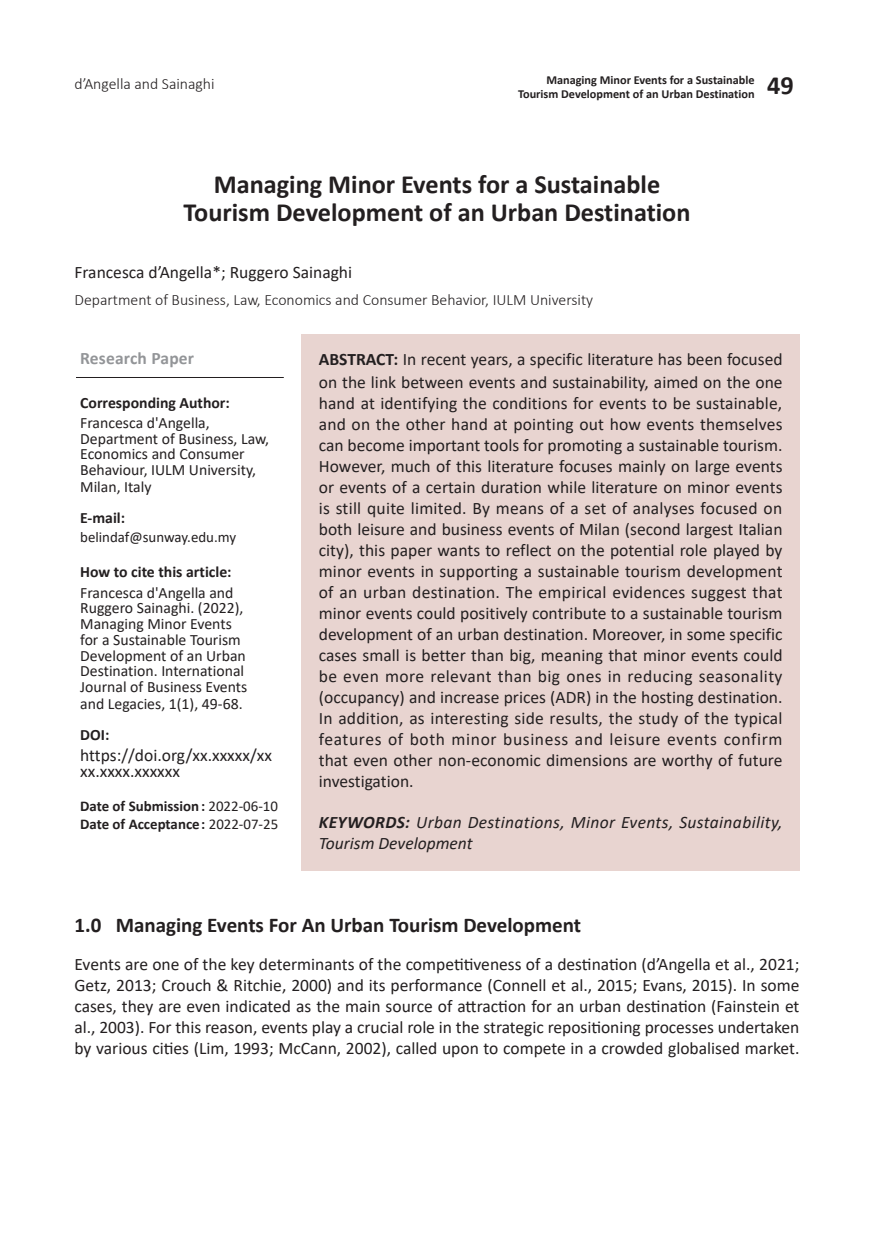
<style>
.page{position:relative;width:874px;height:1241px;background:#fff}
.page>*{position:absolute;margin:0;border:0;box-sizing:border-box;transform-origin:0 0}
.t1{font:700 26.25px/28px "Calibri";color:#231f20;text-align:center}
.t2{font:700 21px "Calibri";color:#231f20}
.t3{font:17.5px/21px "Calibri";color:#231f20}
.t4{font:italic 17.5px/21px "Calibri";letter-spacing:.02em;color:#231f20}
.t5{font:700 17.5px "Calibri";letter-spacing:.01em;color:#939598}
.t6{font:15.75px/15.9px "Calibri";color:#231f20}
.t7{font:300 15.75px "Calibri";color:#231f20}
.t8{font:700 15.75px "Calibri";color:#231f20}
.t9{font:700 14.88px/17.8px "Calibri";color:#231f20}
.t10{font:14.88px "Calibri";color:#231f20}
.t11{font:700 12.25px/14px "Calibri";color:#231f20;text-align:right}
.s1{font-weight:400}
.s2{font-weight:700}
</style>
<div class="page">
<div style="left:301px;top:334px;width:498px;height:537px;background:#e8d4d0"></div>
<hr style="left:76px;top:377px;width:208px;height:1px;background:#231f20">
<p class="t7" style="left:74px;top:77px;width:142px">d’Angella and Sainaghi</p>
<p class="t11" style="left:518px;top:74px;width:238px">Managing Minor Events for a Sustainable<br>Tourism Development of an Urban Destination</p>
<h1 class="t1" style="left:766px;top:74px;width:28px">49</h1>
<h1 class="t1" style="left:183px;top:173px;width:508px">Managing Minor Events for a Sustainable<br>Tourism Development of an Urban Destination</h1>
<p class="t3" style="left:74px;top:263px;width:279px">Francesca d’Angella*; Ruggero Sainaghi</p>
<p class="t7" style="left:74px;top:293px;width:520px">Department of Business, Law, Economics and Consumer Behavior, IULM University</p>
<p class="t5" style="left:80px;top:350px;width:115px">Research Paper</p>
<p class="t8" style="left:80px;top:396px;width:151px">Corresponding Author:</p>
<p class="t6" style="left:80px;top:416px;width:190px">Francesca d'Angella,<br>Department of Business, Law,<br>Economics and Consumer<br>Behaviour, IULM University,<br>Milan, Italy</p>
<p class="t8" style="left:80px;top:510px;width:46px">E-mail:</p>
<p class="t10" style="left:80px;top:531px;width:157px">belindaf@sunway.edu.my</p>
<p class="t8" style="left:80px;top:565px;width:153px">How to cite this article:</p>
<p class="t6" style="left:80px;top:585px;width:169px">Francesca d'Angella and<br>Ruggero Sainaghi. (2022),<br>Managing Minor Events for a Sustainable Tourism<br>Development of an Urban<br>Destination. International<br>Journal of Business Events and Legacies, 1(1), 49-68.</p>
<p class="t8" style="left:80px;top:727px;width:31px">DOI:</p>
<p class="t3" style="left:80px;top:749px;width:193px;line-height:15.8px">https://doi.org/xx.xxxxx/xx xx.xxxx.xxxxxx</p>
<p class="t9" style="left:80px;top:798px;width:199px">Date of Submission: <span class="s1">2022-06-10<br></span>Date of Acceptance: <span class="s1">2022-07-25</span></p>
<p class="t3" style="left:318px;top:349px;width:465px;line-height:22.8px"><span class="s2">ABSTRACT:</span> In recent years, a specific literature has been focused on the link between events and sustainability, aimed on the one</p>
<p class="t3" style="left:318px;top:394px;width:465px;text-align:justify">hand at identifying the conditions for events to be sustainable, and on the other hand at pointing out how events themselves can become important tools for promoting a sustainable tourism.<br>However, much of this literature focuses mainly on large events or events of a certain duration while literature on minor events is still quite limited. By means of a set of analyses focused on both leisure and business events of Milan (second largest Italian city), this paper wants to reflect on the potential role played by minor events in supporting a sustainable tourism development of an urban destination. The empirical evidences suggest that minor events could positively contribute to a sustainable tourism development of an urban destination. Moreover, in some specific cases small is better than big, meaning that minor events could be even more relevant than big ones in reducing seasonality (occupancy) and increase prices (ADR) in the hosting destination.<br>In addition, as interesting side results, the study of the typical features of both minor business and leisure events confirm that even other non-economic dimensions are worthy of future investigation.</p>
<p class="t4" style="left:318px;top:812px;width:465px"><span class="s2">KEYWORDS:</span> Urban Destinations, Minor Events, Sustainability,<br>Tourism Development</p>
<p class="t2" style="left:74px;top:915px;width:508px">1.0 Managing Events For An Urban Tourism Development</p>
<p class="t3" style="left:74px;top:954px;width:726px;text-align:justify">Events are one of the key determinants of the competitiveness of a destination (d’Angella et al., 2021; Getz, 2013; Crouch &amp; Ritchie, 2000) and its performance (Connell et al., 2015; Evans, 2015). In some cases, they are even indicated as the main source of attraction for an urban destination (Fainstein et al., 2003). For this reason, events play a crucial role in the strategic repositioning processes undertaken by various cities (Lim, 1993; McCann, 2002), called upon to compete in a crowded globalised market.</p>
</div>
